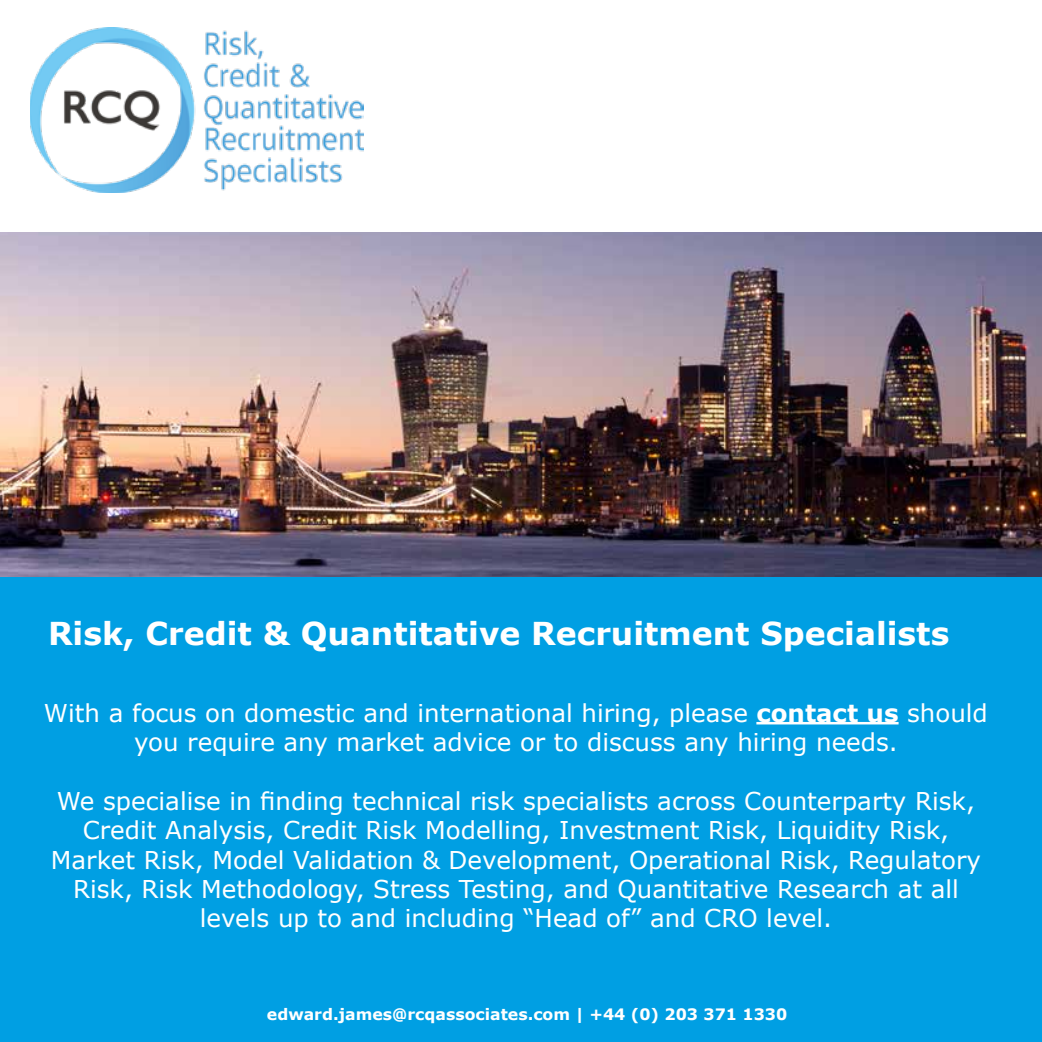
<style>
.page{position:relative;width:1042px;height:1042px;background:#fff}
.page>*{position:absolute;margin:0;border:0;box-sizing:border-box;transform-origin:0 0}
.t1{font:700 31.5px "Verdana";color:#fff}
.t2{font:24.5px/29.4px "Verdana";color:#fff;text-align:center}
.t3{font:700 15.75px "Verdana";color:#fff}
.s1{font-weight:700}
</style>
<div class="page">
<div style="left:0;top:576px;width:1042px;height:466px;background:#009fe3"></div>
<img style="left:0;top:232px;width:1042px;height:344px">
<hr style="left:756px;top:722px;width:142px;height:2px;background:#fff">
<img style="left:30px;top:28px;width:333px;height:164px">
<p class="t1" style="left:48px;top:611px;width:903px">Risk, Credit &amp; Quantitative Recruitment Specialists</p>
<p class="t2" style="left:44px;top:698px;width:945px">With a focus on domestic and international hiring, please <span class="s1">contact us</span> should you require any market advice or to discuss any hiring needs.</p>
<p class="t2" style="left:51px;top:786px;width:931px">We specialise in finding technical risk specialists across Counterparty Risk, Credit Analysis, Credit Risk Modelling, Investment Risk, Liquidity Risk, Market Risk, Model Validation &amp; Development, Operational Risk, Regulatory Risk, Risk Methodology, Stress Testing, and Quantitative Research at all levels up to and including “Head of” and CRO level.</p>
<p class="t3" style="left:267px;top:1003px;width:522px">edward.james@rcqassociates.com | +44 (0) 203 371 1330</p>
</div>
